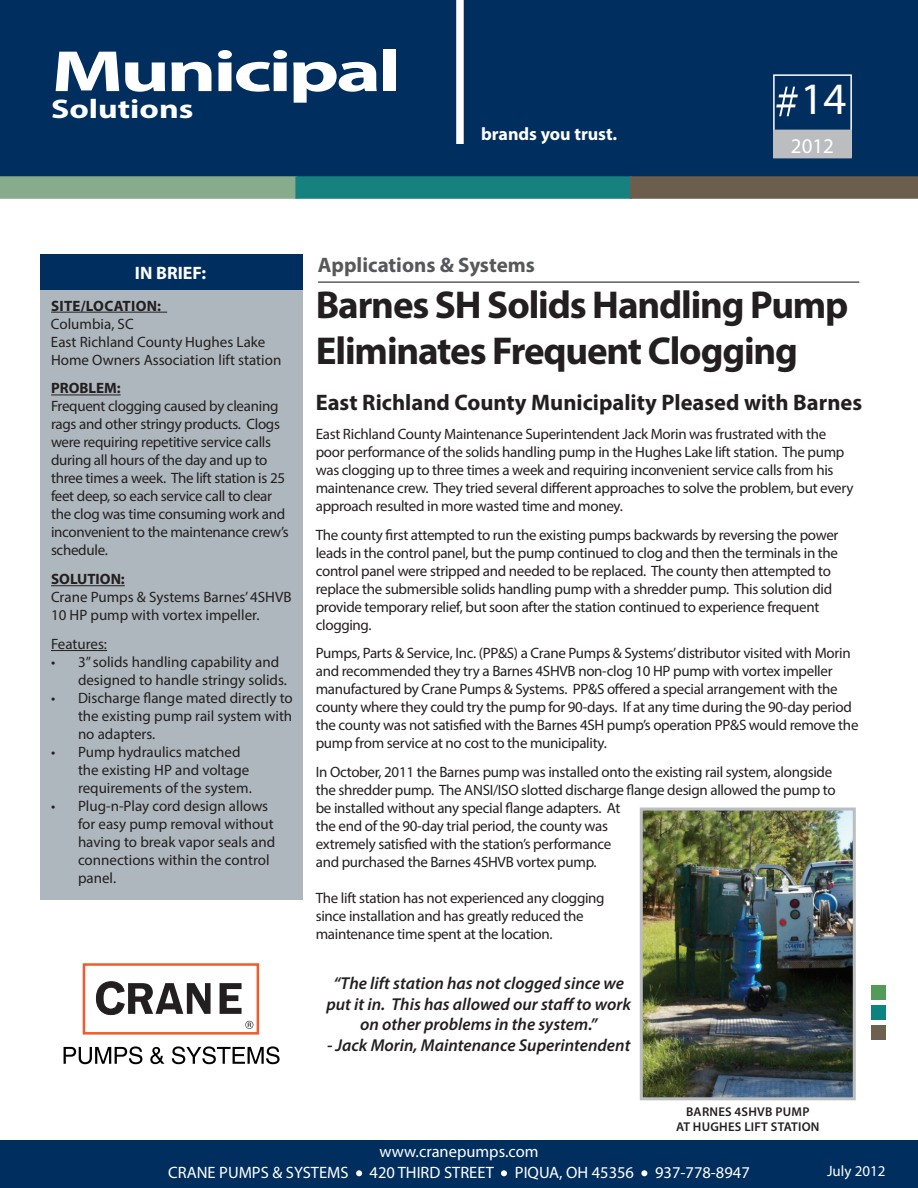
<style>
.page{position:relative;width:918px;height:1188px;background:#fff}
.page>*{position:absolute;margin:0;border:0;box-sizing:border-box;transform-origin:0 0}
.t1{font:700 58.5px "Myriad Pro";letter-spacing:-.04em;color:#fff;scale:1.46 1}
.t2{font:45px "Myriad Pro";color:#fff}
.t3{font:700 39px/46.8px "Myriad Pro";letter-spacing:-.03em;color:#231f20}
.t4{font:700 27px "Myriad Pro";color:#fff;scale:1.25 1}
.t5{font:700 22.5px "Myriad Pro";color:#231f20}
.t6{font:700 21px "Myriad Pro";color:#57585a}
.t7{font:21px "Myriad Pro";color:#fff}
.t8{font:700 18px "Myriad Pro";color:#fff}
.t9{font:italic 600 17.25px/20.7px "Myriad Pro";color:#231f20;text-align:center}
.t10{font:16.5px "Myriad Pro";color:#fff}
.t11{font:15px/18px "Myriad Pro";letter-spacing:-.02em;color:#231f20}
.t12{font:15px/18px "Myriad Pro";color:#231f20}
.t13{font:700 15px "Myriad Pro";color:#231f20}
.t14{font:700 15px "Myriad Pro";letter-spacing:.02em;color:#231f20}
.t15{font:15px "Myriad Pro";color:#fff}
.t16{font:600 12.75px/15.3px "Myriad Pro";letter-spacing:.02em;color:#231f20}
.s1{font-family:"Minion Pro";font-size:51px}
</style>
<div class="page">
<div style="left:1px;top:0;width:917px;height:176px;background:#002e5e"></div>
<div style="left:773px;top:74px;width:79px;height:83px;border:2px solid #fff"></div>
<div style="left:40px;top:254px;width:263px;height:36px;background:#002e5e"></div>
<div style="left:40px;top:290px;width:263px;height:609px;background:#aeb7bd"></div>
<hr style="left:318px;top:281px;width:541px;height:2px;background:#5f5f62">
<hr style="left:51px;top:312px;width:116px;height:1px;background:#231f20">
<hr style="left:51px;top:395px;width:70px;height:1px;background:#231f20">
<hr style="left:51px;top:585px;width:74px;height:1px;background:#231f20">
<hr style="left:51px;top:650px;width:56px;height:1px;background:#231f20">
<div style="left:871px;top:985px;width:15px;height:15px;background:#529b59"></div>
<div style="left:871px;top:1005px;width:15px;height:15px;background:#0d837f"></div>
<div style="left:871px;top:1025px;width:15px;height:15px;background:#6e604e"></div>
<div style="left:0;top:176px;width:297px;height:23px;background:#86ac8b"></div>
<div style="left:295px;top:176px;width:337px;height:23px;background:#17817f"></div>
<div style="left:630px;top:176px;width:288px;height:23px;background:#6c5e4c"></div>
<div style="left:456px;top:0;width:8px;height:144px;background:#fff"></div>
<div style="left:0;top:1140px;width:918px;height:48px;background:#002e5e"></div>
<svg style="left:356px;top:1170px;width:6px;height:6px"></svg>
<svg style="left:501px;top:1170px;width:6px;height:6px"></svg>
<svg style="left:641px;top:1170px;width:6px;height:6px"></svg>
<div style="left:83px;top:963px;width:176px;height:72px;border:3px solid #f15b2e"></div>
<svg style="left:220px;top:983px;width:22px;height:31px"></svg>
<svg style="left:245px;top:1021px;width:8px;height:8px"></svg>
<svg style="left:96px;top:982px;width:115px;height:33px"></svg>
<svg style="left:64px;top:1046px;width:78px;height:18px"></svg>
<svg style="left:150px;top:1047px;width:14px;height:17px"></svg>
<svg style="left:172px;top:1046px;width:108px;height:18px"></svg>
<div style="left:774px;top:130px;width:77px;height:28px;background:#bcbdc0"></div>
<img style="left:644px;top:812px;width:208px;height:284px">
<div style="left:640px;top:808px;width:216px;height:292px;border:3px solid #bcbdc0"></div>
<h1 class="t1" style="left:51px;top:33px;width:241px">Municipal</h1>
<h3 class="t4" style="left:51px;top:91px;width:115px">Solutions</h3>
<p class="t8" style="left:481px;top:122px;width:138px">brands you trust.</p>
<h2 class="t2" style="left:775px;top:71px;width:73px"><span class="s1">#</span>14</h2>
<h3 class="t7" style="left:791px;top:133px;width:45px">2012</h3>
<p class="t8" style="left:135px;top:261px;width:73px">IN BRIEF:</p>
<p class="t14" style="left:51px;top:296px;width:112px">Site/Location:</p>
<p class="t12" style="left:51px;top:314px;width:232px">Columbia, SC<br>East Richland County Hughes Lake<br>Home Owners Association lift station</p>
<p class="t13" style="left:51px;top:379px;width:71px">PROBLEM:</p>
<p class="t11" style="left:51px;top:397px;width:239px">Frequent clogging caused by cleaning rags and other stringy products. Clogs were requiring repetitive service calls during all hours of the day and up to three times a week. The lift station is 25 feet deep, so each service call to clear the clog was time consuming work and inconvenient to the maintenance crew’s schedule.</p>
<p class="t13" style="left:51px;top:569px;width:75px">SOLUTION:</p>
<p class="t12" style="left:51px;top:588px;width:242px">Crane Pumps &amp; Systems Barnes’ 4SHVB<br>10 HP pump with vortex impeller.</p>
<p class="t12" style="left:51px;top:635px;width:58px">Features:</p>
<p class="t12" style="left:78px;top:653px;width:210px;text-indent:-27px">• 3” solids handling capability and designed to handle stringy solids.</p>
<p class="t11" style="left:78px;top:689px;width:216px;text-align:justify;text-indent:-27px">• Discharge flange mated directly to the existing pump rail system with no adapters.</p>
<p class="t12" style="left:78px;top:743px;width:175px;text-indent:-27px">• Pump hydraulics matched the existing HP and voltage requirements of the system.</p>
<p class="t12" style="left:78px;top:797px;width:199px;text-indent:-27px">• Plug-n-Play cord design allows for easy pump removal without having to break vapor seals and connections within the control panel.</p>
<h3 class="t6" style="left:318px;top:251px;width:219px">Applications &amp; Systems</h3>
<h3 class="t3" style="left:316px;top:280px;width:534px">Barnes SH Solids Handling Pump<br>Eliminates Frequent Clogging</h3>
<h3 class="t5" style="left:316px;top:387px;width:548px">East Richland County Municipality Pleased with Barnes</h3>
<p class="t11" style="left:316px;top:425px;width:539px">East Richland County Maintenance Superintendent Jack Morin was frustrated with the poor performance of the solids handling pump in the Hughes Lake lift station. The pump was clogging up to three times a week and requiring inconvenient service calls from his maintenance crew. They tried several different approaches to solve the problem, but every approach resulted in more wasted time and money.</p>
<p class="t11" style="left:316px;top:525px;width:524px">The county first attempted to run the existing pumps backwards by reversing the power leads in the control panel, but the pump continued to clog and then the terminals in the control panel were stripped and needed to be replaced. The county then attempted to replace the submersible solids handling pump with a shredder pump. This solution did provide temporary relief, but soon after the station continued to experience frequent clogging.</p>
<p class="t11" style="left:316px;top:644px;width:544px">Pumps, Parts &amp; Service, Inc. (PP&amp;S) a Crane Pumps &amp; Systems’ distributor visited with Morin and recommended they try a Barnes 4SHVB non-clog 10 HP pump with vortex impeller manufactured by Crane Pumps &amp; Systems. PP&amp;S offered a special arrangement with the county where they could try the pump for 90-days. If at any time during the 90-day period the county was not satisfied with the Barnes 4SH pump’s operation PP&amp;S would remove the pump from service at no cost to the municipality.</p>
<p class="t11" style="left:316px;top:763px;width:521px">In October, 2011 the Barnes pump was installed onto the existing rail system, alongside the shredder pump. The ANSI/ISO slotted discharge flange design allowed the pump to be installed without any special flange adapters. At<br>the end of the 90-day trial period, the county was<br>extremely satisfied with the station’s performance<br>and purchased the Barnes 4SHVB vortex pump.</p>
<p class="t11" style="left:316px;top:889px;width:290px">The lift station has not experienced any clogging since installation and has greatly reduced the maintenance time spent at the location.</p>
<p class="t9" style="left:327px;top:972px;width:306px">“The lift station has not clogged since we put it in. This has allowed our staff to work on other problems in the system.”</p>
<p class="t9" style="left:327px;top:1035px;width:305px">- Jack Morin, Maintenance Superintendent</p>
<p class="t10" style="left:379px;top:1141px;width:161px">www.cranepumps.com</p>
<p class="t16" style="left:676px;top:1104px;width:134px;text-indent:10px">BARNES 4SHVB PUMP<br>AT HUGHES</p>
<p class="t16" style="left:744px;top:1119px;width:75px">LIFT STATION</p>
<p class="t10" style="left:168px;top:1163px;width:182px">CRANE PUMPS &amp; SYSTEMS</p>
<p class="t10" style="left:370px;top:1163px;width:126px">420 THIRD STREET</p>
<p class="t10" style="left:515px;top:1163px;width:121px">PIQUA, OH 45356</p>
<p class="t10" style="left:655px;top:1163px;width:96px">937-778-8947</p>
<p class="t15" style="left:827px;top:1162px;width:60px">July 2012</p>
</div>
